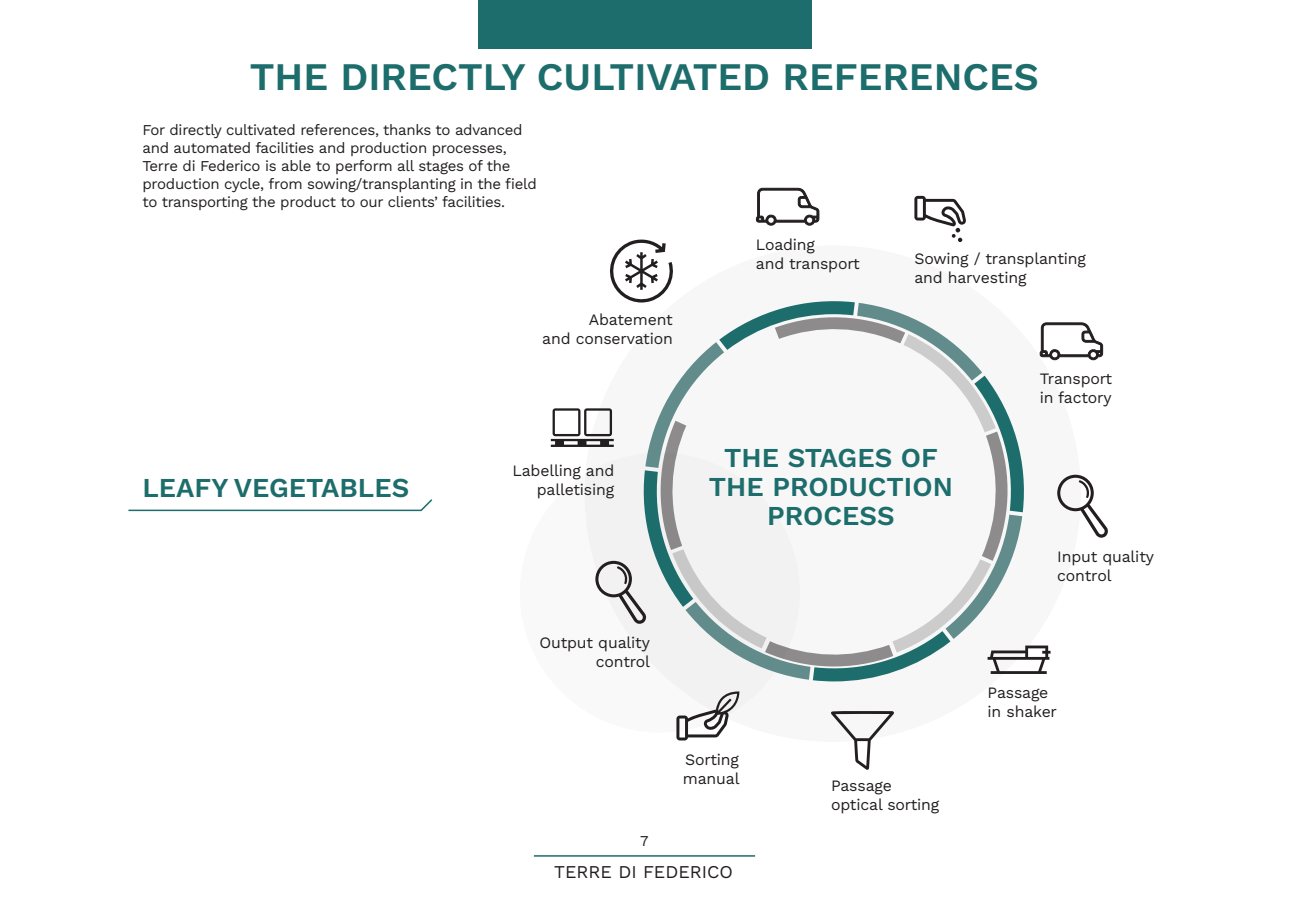
<style>
.page{position:relative;width:1289px;height:919px;background:#fff}
.page>*{position:absolute;margin:0;border:0;box-sizing:border-box;transform-origin:0 0}
.t1{font:39px "Work Sans";color:#1c6d6b}
.t2{font:27.3px/28.8px "Work Sans";color:#1c6d6b;text-align:center}
.t3{font:18px "Work Sans";color:#231f20}
.t4{font:15.9px/19px "Work Sans";letter-spacing:-.01em;color:#231f20}
.t5{font:15px/18px "Work Sans";letter-spacing:-.02em;color:#231f20}
</style>
<div class="page">
<div style="left:519px;top:452px;width:280px;height:280px;background:#f9f9f9;border-radius:50%"></div>
<div style="left:584px;top:245px;width:496px;height:496px;background:#f7f7f7;border-radius:50%"></div>
<svg style="left:831px;top:711px;width:63px;height:58px"></svg>
<svg style="left:676px;top:691px;width:63px;height:49px"></svg>
<div style="left:477px;top:0;width:334px;height:49px;background:#1c6d6b"></div>
<hr style="left:534px;top:855px;width:221px;height:1px;background:#1c6d6b">
<svg style="left:128px;top:499px;width:305px;height:13px"></svg>
<svg style="left:551px;top:187px;width:557px;height:494px"></svg>
<p class="t1" style="left:250px;top:47px;width:790px">THE DIRECTLY CULTIVATED REFERENCES</p>
<p class="t5" style="left:142px;top:120px;width:382px">For directly cultivated references, thanks to advanced</p>
<p class="t5" style="left:142px;top:138px;width:366px">and automated facilities and production processes,</p>
<p class="t5" style="left:142px;top:156px;width:396px">Terre di Federico is able to perform all stages of the production cycle, from sowing/transplanting in the field</p>
<p class="t5" style="left:142px;top:192px;width:364px">to transporting the product to our clients’ facilities.</p>
<p class="t2" style="left:142px;top:471px;width:268px">LEAFY VEGETABLES</p>
<p class="t4" style="left:542px;top:310px;width:132px;text-align:right">Abatement<br>and conservation</p>
<p class="t4" style="left:512px;top:460px;width:103px;text-align:right">Labelling and palletising</p>
<p class="t4" style="left:756px;top:234px;width:105px">Loading<br>and transport</p>
<p class="t4" style="left:914px;top:248px;width:173px">Sowing / transplanting and harvesting</p>
<p class="t4" style="left:1039px;top:368px;width:74px">Transport</p>
<p class="t4" style="left:1039px;top:387px;width:73px">in factory</p>
<p class="t2" style="left:709px;top:442px;width:245px">THE STAGES OF<br>THE PRODUCTION<br>PROCESS</p>
<p class="t4" style="left:1057px;top:546px;width:98px">Input quality control</p>
<p class="t4" style="left:539px;top:632px;width:112px;text-align:right">Output quality control</p>
<p class="t4" style="left:683px;top:749px;width:58px">Sorting manual</p>
<p class="t4" style="left:831px;top:774px;width:110px">Passage optical sorting</p>
<p class="t4" style="left:987px;top:682px;width:71px">Passage in shaker</p>
<p class="t5" style="left:640px;top:831px;width:10px">7</p>
<p class="t3" style="left:554px;top:858px;width:180px">TERRE DI FEDERICO</p>
</div>
